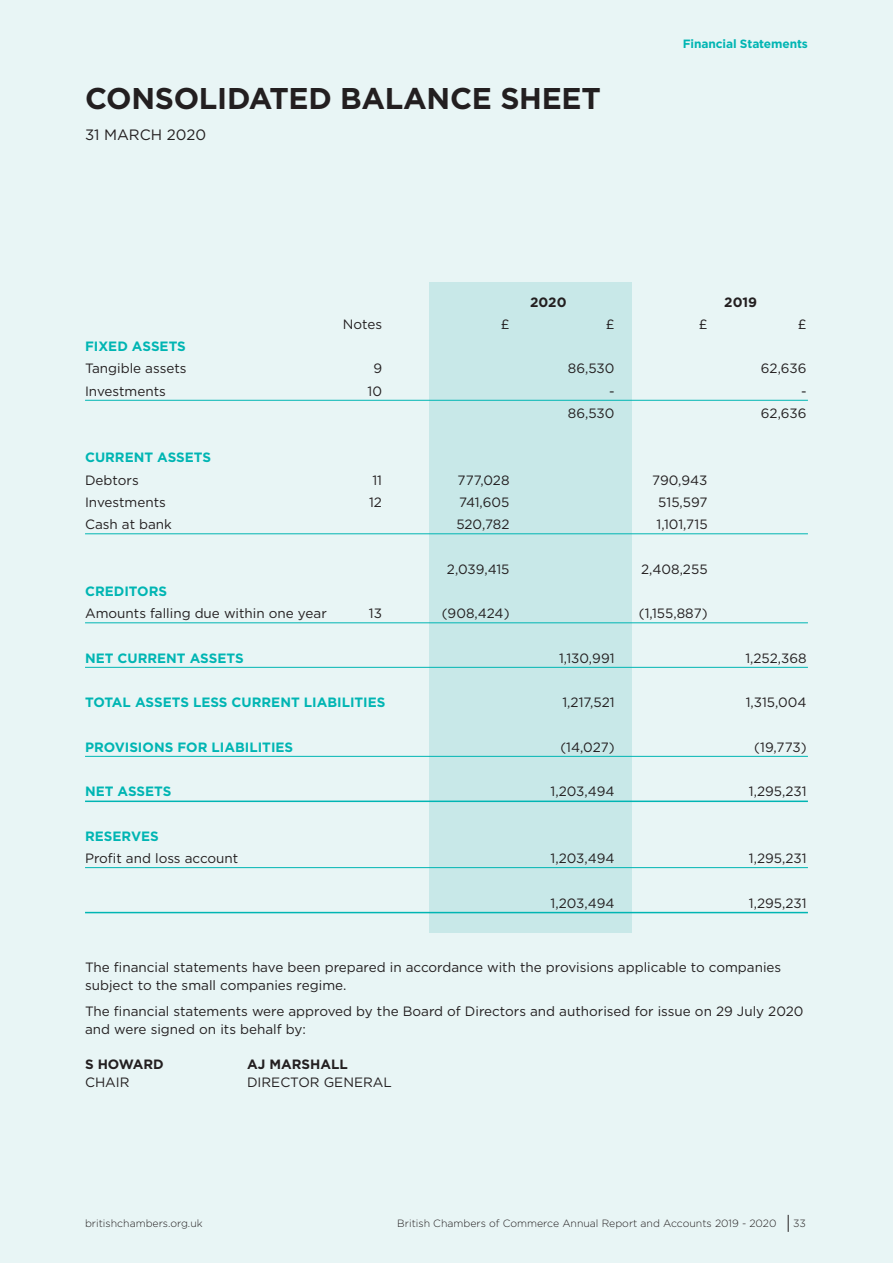
<style>
.page{position:relative;width:893px;height:1263px;background:#e8f5f5}
.page>*{position:absolute;margin:0;border:0;box-sizing:border-box;transform-origin:0 0}
.t1{font:700 30px "Gotham";letter-spacing:-.01em;color:#231f20}
.t2{font:15px "Gotham";color:#231f20}
.t3{font:13.5px/18px "Gotham";color:#231f20}
.t4{font:700 13.5px "Gotham";color:#00b5b3}
.t5{font:700 13.5px "Gotham";color:#231f20}
.t6{font:700 12px "Gotham";letter-spacing:-.01em;color:#00b5b3}
.t7{font:300 10.5px "Gotham";color:#231f20}
</style>
<div class="page">
<svg style="left:788px;top:1215px;width:1px;height:17px"></svg>
<div style="left:429px;top:282px;width:203px;height:651px;background:#c8e8e8"></div>
<hr style="left:85px;top:400px;width:723px;height:1px;background:#00b5b3">
<hr style="left:85px;top:533px;width:723px;height:1px;background:#00b5b3">
<hr style="left:85px;top:622px;width:723px;height:1px;background:#00b5b3">
<hr style="left:85px;top:667px;width:723px;height:1px;background:#00b5b3">
<hr style="left:85px;top:756px;width:723px;height:1px;background:#00b5b3">
<hr style="left:85px;top:800px;width:723px;height:2px;background:#00b5b3">
<hr style="left:85px;top:867px;width:723px;height:1px;background:#00b5b3">
<hr style="left:85px;top:912px;width:723px;height:1px;background:#00b5b3">
<h1 class="t1" style="left:85px;top:79px;width:517px">CONSOLIDATED BALANCE SHEET</h1>
<p class="t2" style="left:85px;top:125px;width:123px">31 MARCH 2020</p>
<p class="t6" style="left:683px;top:36px;width:127px">Financial Statements</p>
<p class="t5" style="left:530px;top:293px;width:38px">2020</p>
<p class="t5" style="left:724px;top:293px;width:34px">2019</p>
<p class="t3" style="left:343px;top:315px;width:41px">Notes</p>
<p class="t3" style="left:501px;top:315px;width:10px">£</p>
<p class="t3" style="left:606px;top:315px;width:10px">£</p>
<p class="t3" style="left:699px;top:315px;width:10px">£</p>
<p class="t3" style="left:798px;top:315px;width:10px">£</p>
<p class="t4" style="left:85px;top:337px;width:102px">FIXED ASSETS</p>
<p class="t3" style="left:85px;top:359px;width:103px">Tangible assets</p>
<p class="t3" style="left:373px;top:359px;width:10px">9</p>
<p class="t3" style="left:568px;top:359px;width:48px">86,530</p>
<p class="t3" style="left:761px;top:359px;width:47px">62,636</p>
<p class="t3" style="left:85px;top:382px;width:82px">Investments</p>
<p class="t3" style="left:368px;top:382px;width:16px">10</p>
<p class="t3" style="left:609px;top:382px;width:7px">-</p>
<p class="t3" style="left:801px;top:382px;width:7px">-</p>
<p class="t3" style="left:568px;top:404px;width:48px">86,530</p>
<p class="t3" style="left:761px;top:404px;width:47px">62,636</p>
<p class="t4" style="left:85px;top:449px;width:128px">CURRENT ASSETS</p>
<p class="t3" style="left:85px;top:471px;width:55px">Debtors</p>
<p class="t3" style="left:372px;top:471px;width:11px">11</p>
<p class="t3" style="left:458px;top:471px;width:53px">777,028</p>
<p class="t3" style="left:652px;top:471px;width:57px">790,943</p>
<p class="t3" style="left:85px;top:493px;width:82px">Investments</p>
<p class="t3" style="left:369px;top:493px;width:14px">12</p>
<p class="t3" style="left:459px;top:493px;width:52px">741,605</p>
<p class="t3" style="left:658px;top:493px;width:51px">515,597</p>
<p class="t3" style="left:85px;top:515px;width:88px">Cash at bank</p>
<p class="t3" style="left:456px;top:515px;width:55px">520,782</p>
<p class="t3" style="left:657px;top:515px;width:53px">1,101,715</p>
<p class="t3" style="left:447px;top:560px;width:64px">2,039,415</p>
<p class="t3" style="left:641px;top:560px;width:68px">2,408,255</p>
<p class="t4" style="left:85px;top:582px;width:84px">CREDITORS</p>
<p class="t3" style="left:85px;top:604px;width:243px">Amounts falling due within one year</p>
<p class="t3" style="left:369px;top:604px;width:15px">13</p>
<p class="t3" style="left:442px;top:604px;width:69px">(908,424)</p>
<p class="t3" style="left:639px;top:604px;width:70px">(1,155,887)</p>
<p class="t4" style="left:85px;top:649px;width:160px">NET CURRENT ASSETS</p>
<p class="t3" style="left:559px;top:649px;width:57px">1,130,991</p>
<p class="t3" style="left:745px;top:649px;width:63px">1,252,368</p>
<p class="t4" style="left:85px;top:693px;width:302px">TOTAL ASSETS LESS CURRENT LIABILITIES</p>
<p class="t3" style="left:562px;top:693px;width:54px">1,217,521</p>
<p class="t3" style="left:746px;top:693px;width:62px">1,315,004</p>
<p class="t4" style="left:85px;top:738px;width:210px">PROVISIONS FOR LIABILITIES</p>
<p class="t3" style="left:560px;top:738px;width:56px">(14,027)</p>
<p class="t3" style="left:754px;top:738px;width:54px">(19,773)</p>
<p class="t4" style="left:85px;top:782px;width:88px">NET ASSETS</p>
<p class="t3" style="left:550px;top:782px;width:66px">1,203,494</p>
<p class="t3" style="left:749px;top:782px;width:59px">1,295,231</p>
<p class="t4" style="left:85px;top:827px;width:75px">RESERVES</p>
<p class="t3" style="left:85px;top:849px;width:155px">Profit and loss account</p>
<p class="t3" style="left:550px;top:849px;width:66px">1,203,494</p>
<p class="t3" style="left:749px;top:849px;width:59px">1,295,231</p>
<p class="t3" style="left:550px;top:893px;width:66px">1,203,494</p>
<p class="t3" style="left:749px;top:893px;width:59px">1,295,231</p>
<p class="t3" style="left:85px;top:958px;width:698px">The financial statements have been prepared in accordance with the provisions applicable to companies subject to the small companies regime.</p>
<p class="t3" style="left:85px;top:1002px;width:720px">The financial statements were approved by the Board of Directors and authorised for issue on 29 July 2020 and were signed on its behalf by:</p>
<p class="t5" style="left:85px;top:1055px;width:80px">S HOWARD</p>
<p class="t5" style="left:247px;top:1055px;width:102px">AJ MARSHALL</p>
<p class="t3" style="left:85px;top:1073px;width:46px">CHAIR</p>
<p class="t3" style="left:247px;top:1073px;width:146px">DIRECTOR GENERAL</p>
<p class="t7" style="left:85px;top:1216px;width:119px">britishchambers.org.uk</p>
<p class="t7" style="left:397px;top:1216px;width:381px">British Chambers of Commerce Annual Report and Accounts 2019 - 2020</p>
<p class="t7" style="left:793px;top:1216px;width:14px">33</p>
</div>
